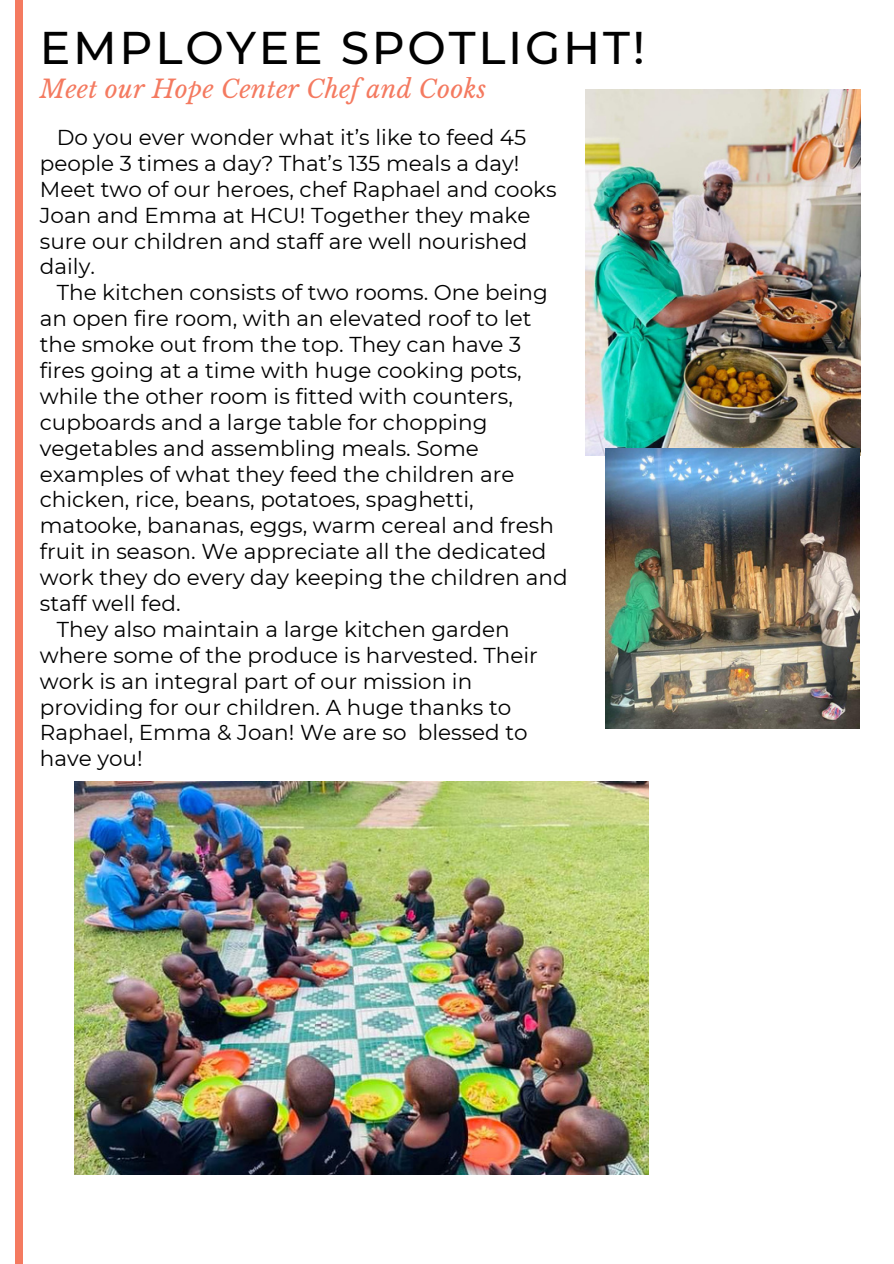
<style>
.page{position:relative;width:894px;height:1264px;background:#fff}
.page>*{position:absolute;margin:0;border:0;box-sizing:border-box;transform-origin:0 0}
.t1{font:500 45.75px "Montserrat";letter-spacing:.06em;color:#010101}
.t2{font:italic 24.9px "Libre Baskerville";letter-spacing:.01em;color:#f47a60}
.t3{font:21.45px/25.8px "Montserrat";color:#000}
</style>
<div class="page">
<div style="left:16px;top:0;width:7px;height:1263px;background:#f47a60"></div>
<img style="left:585px;top:89px;width:274px;height:366px">
<img style="left:75px;top:781px;width:573px;height:393px">
<img style="left:605px;top:448px;width:253px;height:280px">
<p class="t1" style="left:40px;top:20px;width:606px">EMPLOYEE SPOTLIGHT!</p>
<p class="t2" style="left:40px;top:74px;width:448px">Meet our Hope Center Chef and Cooks</p>
<p class="t3" style="left:40px;top:124px;width:518px;text-indent:17px">Do you ever wonder what it’s like to feed 45 people 3 times a day? That’s 135 meals a day!<br>Meet two of our heroes, chef Raphael and cooks Joan and Emma at HCU! Together they make sure our children and staff are well nourished daily.</p>
<p class="t3" style="left:40px;top:280px;width:529px;text-indent:17px">The kitchen consists of two rooms. One being an open fire room, with an elevated roof to let the smoke out from the top. They can have 3 fires going at a time with huge cooking pots, while the other room is fitted with counters, cupboards and a large table for chopping vegetables and assembling meals. Some examples of what they feed the children are chicken, rice, beans, potatoes, spaghetti, matooke, bananas, eggs, warm cereal and fresh fruit in season. We appreciate all the dedicated work they do every day keeping the children and staff well fed.</p>
<p class="t3" style="left:40px;top:616px;width:499px;text-indent:17px">They also maintain a large kitchen garden where some of the produce is harvested. Their work is an integral part of our mission in providing for our children. A huge thanks to Raphael, Emma &amp; Joan! We are so blessed to have you!</p>
</div>
